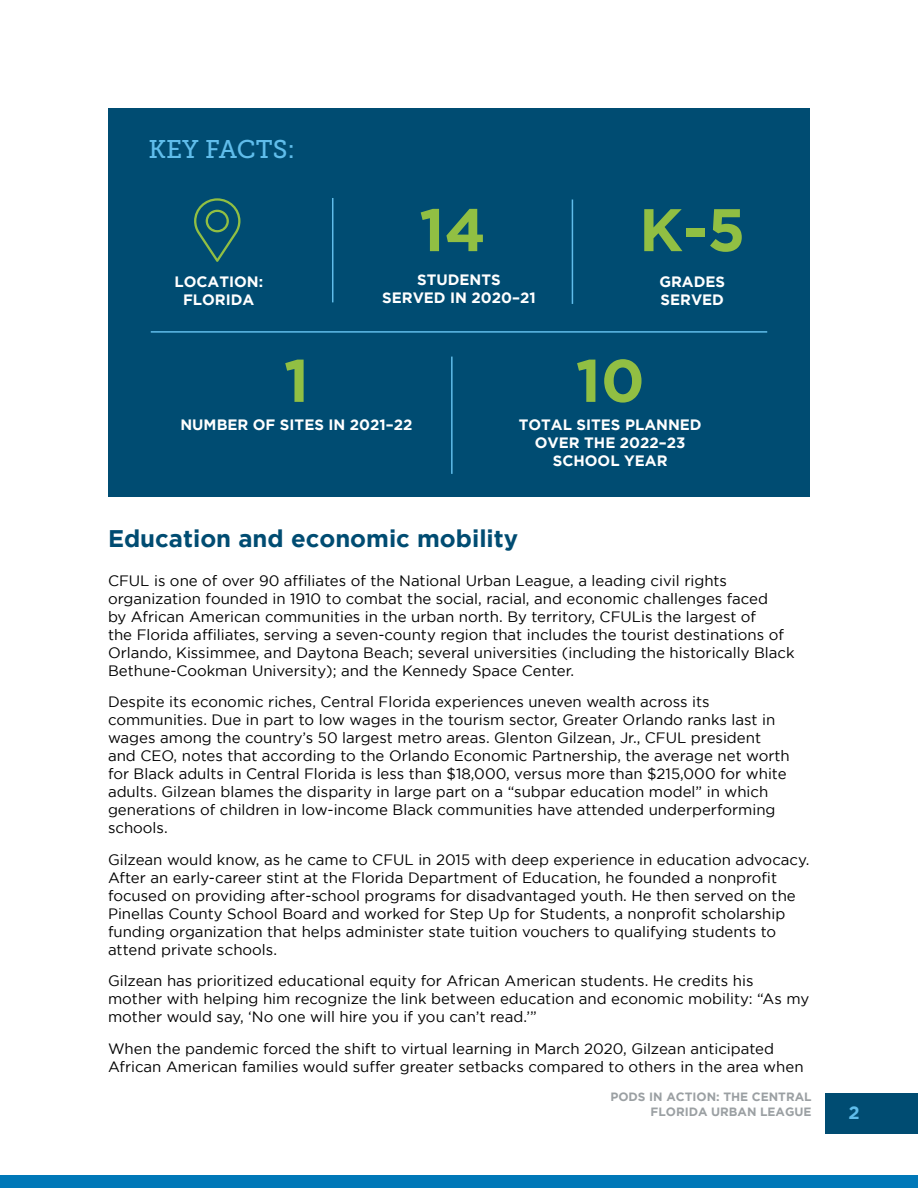
<style>
.page{position:relative;width:918px;height:1188px;background:#fff}
.page>*{position:absolute;margin:0;border:0;box-sizing:border-box;transform-origin:0 0}
.t1{font:700 60px "Gotham";color:#91bf43}
.t2{font:25.5px "Museo Slab 500";color:#60bdeb}
.t3{font:700 24px "Gotham";color:#004c72}
.t4{font:700 18px "Gotham";color:#60bdeb}
.t5{font:15px/18px "Gotham";color:#000}
.t6{font:700 15px/18px "Gotham";color:#fff;text-align:center}
.t7{font:700 12px/14.4px "Gotham";color:#9ba0a3;text-align:right}
</style>
<div class="page">
<div style="left:825px;top:1093px;width:93px;height:40px;background:#004c72"></div>
<div style="left:0;top:1176px;width:918px;height:12px;background:#0078b8"></div>
<div style="left:108px;top:108px;width:702px;height:389px;background:#004c72"></div>
<hr style="left:151px;top:331px;width:616px;height:2px;background:#60bdeb">
<hr style="left:332px;top:198px;width:1px;height:104px;background:#60bdeb">
<hr style="left:572px;top:200px;width:1px;height:104px;background:#60bdeb">
<svg style="left:194px;top:198px;width:46px;height:64px"></svg>
<hr style="left:451px;top:357px;width:2px;height:117px;background:#60bdeb">
<h2 class="t2" style="left:148px;top:135px;width:148px">KEY FACTS:</h2>
<p class="t6" style="left:174px;top:272px;width:90px">LOCATION:<br>FLORIDA</p>
<h1 class="t1" style="left:284px;top:346px;width:27px">1</h1>
<h1 class="t1" style="left:419px;top:195px;width:68px">14</h1>
<p class="t6" style="left:382px;top:270px;width:155px">STUDENTS<br>SERVED IN 2020–21</p>
<h1 class="t1" style="left:639px;top:195px;width:108px">K-5</h1>
<p class="t6" style="left:659px;top:272px;width:67px;text-align:left">GRADES<br>SERVED</p>
<h1 class="t1" style="left:576px;top:346px;width:71px">10</h1>
<p class="t6" style="left:180px;top:416px;width:234px">NUMBER OF SITES IN 2021–22</p>
<p class="t6" style="left:519px;top:416px;width:184px">TOTAL SITES PLANNED<br>OVER THE 2022–23<br>SCHOOL YEAR</p>
<h3 class="t3" style="left:108px;top:525px;width:412px">Education and economic mobility</h3>
<p class="t5" style="left:108px;top:571px;width:688px">CFUL is one of over 90 affiliates of the National Urban League, a leading civil rights organization founded in 1910 to combat the social, racial, and economic challenges faced<br>by African American communities in the urban north. By territory, CFULis the largest of<br>the Florida affiliates, serving a seven-county region that includes the tourist destinations of Orlando, Kissimmee, and Daytona Beach; several universities (including the historically Black Bethune-Cookman University); and the Kennedy Space Center.</p>
<p class="t5" style="left:108px;top:693px;width:683px">Despite its economic riches, Central Florida experiences uneven wealth across its communities. Due in part to low wages in the tourism sector, Greater Orlando ranks last in wages among the country’s 50 largest metro areas. Glenton Gilzean, Jr., CFUL president and CEO, notes that according to the Orlando Economic Partnership, the average net worth for Black adults in Central Florida is less than $18,000, versus more than $215,000 for white adults. Gilzean blames the disparity in large part on a “subpar education model” in which generations of children in low-income Black communities have attended underperforming schools.</p>
<p class="t5" style="left:108px;top:850px;width:703px">Gilzean would know, as he came to CFUL in 2015 with deep experience in education advocacy.<br>After an early-career stint at the Florida Department of Education, he founded a nonprofit focused on providing after-school programs for disadvantaged youth. He then served on the Pinellas County School Board and worked for Step Up for Students, a nonprofit scholarship funding organization that helps administer state tuition vouchers to qualifying students to attend private schools.</p>
<p class="t5" style="left:108px;top:972px;width:703px">Gilzean has prioritized educational equity for African American students. He credits his mother with helping him recognize the link between education and economic mobility: “As my mother would say, ‘No one will hire you if you can’t read.’”</p>
<p class="t5" style="left:108px;top:1039px;width:697px">When the pandemic forced the shift to virtual learning in March 2020, Gilzean anticipated<br>African American families would suffer greater setbacks compared to others in the area when</p>
<p class="t7" style="left:610px;top:1090px;width:203px">PODS IN ACTION: THE CENTRAL<br>FLORIDA URBAN LEAGUE</p>
<p class="t4" style="left:848px;top:1102px;width:13px">2</p>
</div>
